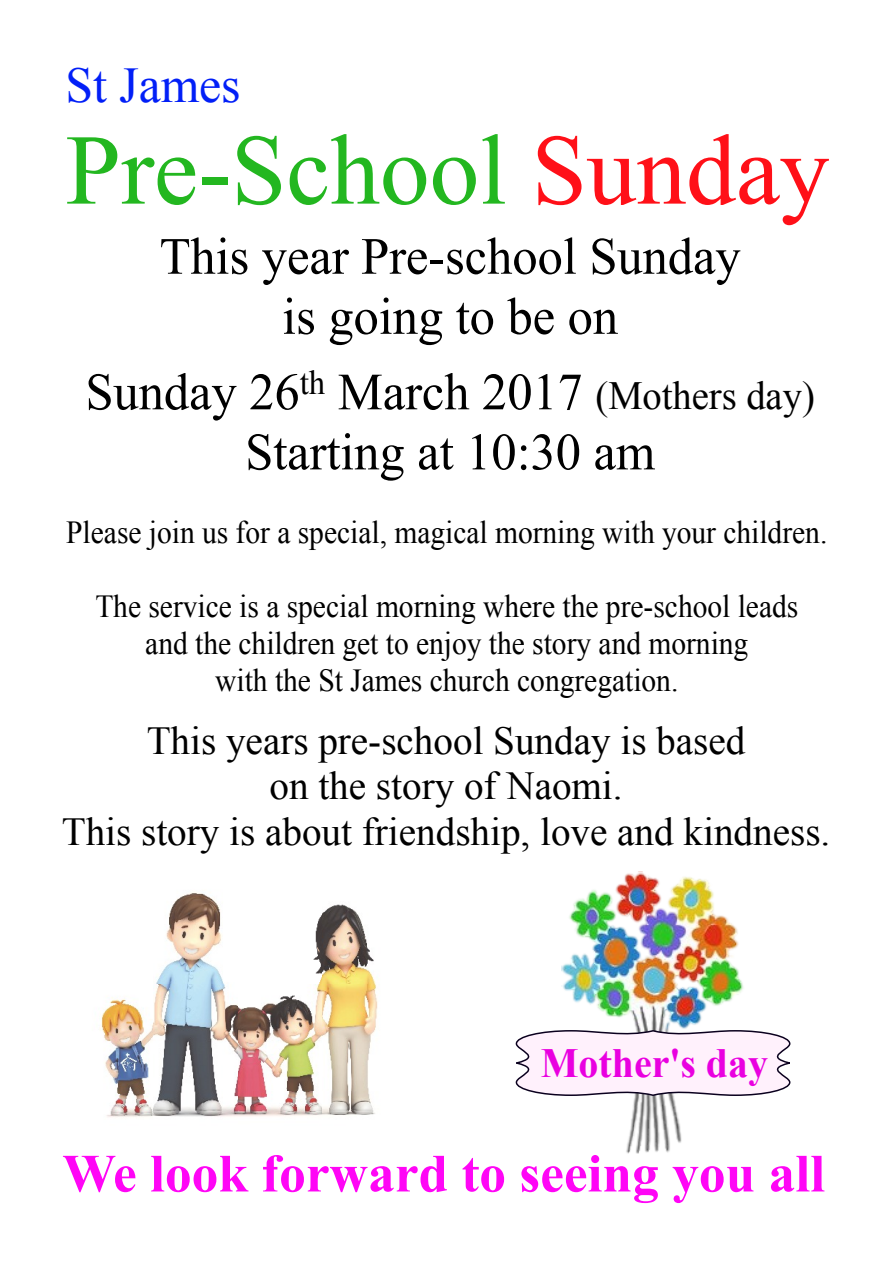
<style>
.page{position:relative;width:893px;height:1263px;background:#fff}
.page>*{position:absolute;margin:0;border:0;box-sizing:border-box;transform-origin:0 0}
.t1{font:100.05px "Times New Roman";color:#23b720}
.t2{font:700 53.85px "Times New Roman";color:#ff05f6}
.t3{font:52.2px/60px "Times New Roman";color:#000;text-align:center}
.t4{font:50.1px "Times New Roman";color:#021ff7}
.t5{font:700 41.55px "Times New Roman";color:#e900e0;scale:.96 1}
.t6{font:39.75px/45.6px "Times New Roman";color:#000;text-align:center}
.t7{font:32.1px/36.9px "Times New Roman";color:#000;text-align:center;scale:.92 1}
.s1{color:#ff1018}
.s2{font-size:39.9px}
</style>
<div class="page">
<img style="left:562px;top:871px;width:182px;height:283px">
<svg style="left:515px;top:1029px;width:276px;height:68px"></svg>
<img style="left:100px;top:893px;width:278px;height:224px">
<h3 class="t4" style="left:66px;top:67px;width:177px">St James</h3>
<h1 class="t1" style="left:66px;top:134px;width:765px">Pre-School <span class="s1">Sunday</span></h1>
<h3 class="t3" style="left:160px;top:231px;width:583px">This year Pre-school Sunday is going to be on</h3>
<h3 class="t3" style="left:85px;top:367px;width:731px">Sunday 26<sup>th</sup> March 2017 <span class="s2">(Mothers day)<br></span>Starting at 10:30 am</h3>
<p class="t7" style="left:66px;top:517px;width:829px">Please join us for a special, magical morning with your children.</p>
<p class="t7" style="left:95px;top:591px;width:765px">The service is a special morning where the pre-school leads and the children get to enjoy the story and morning<br>with the St James church congregation.</p>
<p class="t6" style="left:62px;top:721px;width:770px">This years pre-school Sunday is based<br>on the story of Naomi.<br>This story is about friendship, love and kindness.</p>
<p class="t5" style="left:541px;top:1048px;width:238px">Mother's day</p>
<h2 class="t2" style="left:62px;top:1155px;width:764px">We look forward to seeing you all</h2>
</div>
